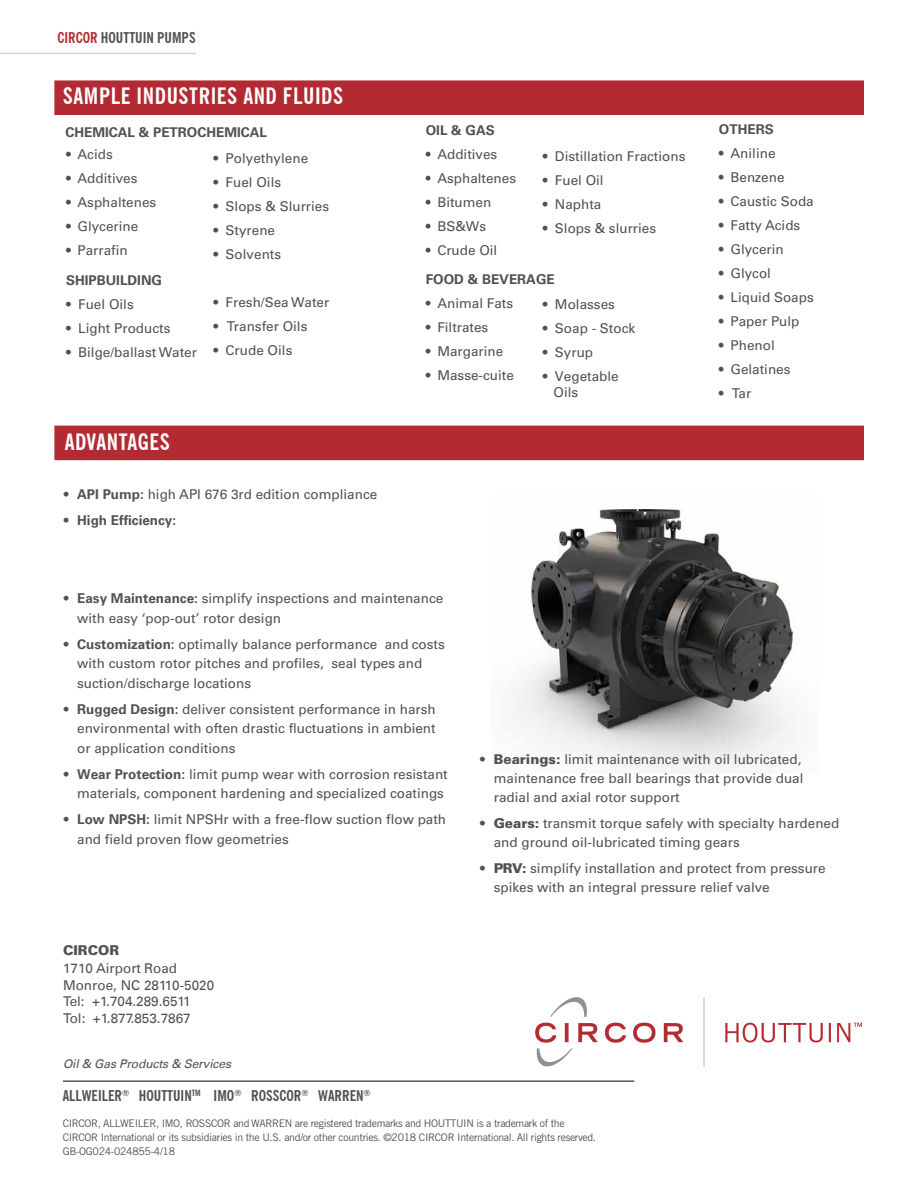
<style>
.page{position:relative;width:918px;height:1188px;background:#fff}
.page>*{position:absolute;margin:0;border:0;box-sizing:border-box;transform-origin:0 0}
.t1{font:700 condensed 22.5px "News Gothic BT";letter-spacing:.025em;color:#fff}
.t2{font:700 condensed 14.85px "News Gothic BT";color:#505150}
.t3{font:13.5px/19.5px "Univers";color:#505150}
.t4{font:13.5px/18.9px "Univers LT Std";color:#505150}
.t5{font:13.5px/16.8px "Univers LT";color:#505150}
.t6{font:700 13.5px "Univers LT";color:#505150}
.t7{font:700 13.5px "Univers";color:#505150}
.t8{font:900 13.5px "Univers LT Std";color:#505150}
.t9{font:italic 12px "Univers LT";letter-spacing:-.01em;color:#505150}
.t10{font:10.5px/13.8px "Trade Gothic LT Std";letter-spacing:-.035em;color:#505150}
.s1{font-family:"News Goth Cn BT";font-stretch:normal;color:#b42c33}
.s2{font-weight:700}
.s3{font-weight:400}
.s4{font-family:"Univers"}
.s5{font-weight:900}
</style>
<div class="page">
<div style="left:54px;top:80px;width:810px;height:35px;background:#b32a33"></div>
<div style="left:54px;top:426px;width:810px;height:34px;background:#b32a33"></div>
<img style="left:517px;top:508px;width:277px;height:260px">
<hr style="left:63px;top:1081px;width:571px;height:1px;background:#000">
<img style="left:536px;top:997px;width:325px;height:69px">
<hr style="left:0;top:53px;width:196px;height:1px;background:#cfd4d8">
<p class="t2" style="left:57px;top:28px;width:140px"><span class="s1">CIRCOR</span> HOUTTUIN PUMPS</p>
<h1 class="t1" style="left:63px;top:82px;width:282px">SAMPLE INDUSTRIES AND FLUIDS</h1>
<p class="t6" style="left:65px;top:125px;width:203px">CHEMICAL &amp; PETROCHEMICAL</p>
<p class="t3" style="left:66px;top:145px;width:48px">• Acids</p>
<p class="t3" style="left:66px;top:169px;width:73px">• Additives</p>
<p class="t3" style="left:66px;top:193px;width:92px">• Asphaltenes</p>
<p class="t3" style="left:66px;top:217px;width:74px">• Glycerine</p>
<p class="t3" style="left:66px;top:241px;width:63px">• Parrafin</p>
<p class="t6" style="left:66px;top:272px;width:98px">SHIPBUILDING</p>
<p class="t3" style="left:66px;top:294px;width:69px">• Fuel Oils</p>
<p class="t3" style="left:66px;top:318px;width:106px">• Light Products</p>
<p class="t3" style="left:66px;top:342px;width:132px">• Bilge/ballast Water</p>
<p class="t3" style="left:213px;top:149px;width:96px">• Polyethylene</p>
<p class="t3" style="left:213px;top:173px;width:69px">• Fuel Oils</p>
<p class="t3" style="left:213px;top:197px;width:117px">• Slops &amp; Slurries</p>
<p class="t3" style="left:213px;top:221px;width:63px">• Styrene</p>
<p class="t3" style="left:213px;top:245px;width:69px">• Solvents</p>
<p class="t3" style="left:213px;top:293px;width:117px">• Fresh/Sea Water</p>
<p class="t3" style="left:213px;top:317px;width:96px">• Transfer Oils</p>
<p class="t3" style="left:213px;top:341px;width:81px">• Crude Oils</p>
<h1 class="t1" style="left:65px;top:428px;width:107px">ADVANTAGES</h1>
<p class="t3" style="left:64px;top:484px;width:315px">• <span class="s2">API Pump:</span> high API 676 3rd edition compliance</p>
<p class="t7" style="left:64px;top:512px;width:114px"><span class="s3">•</span> High Efficiency:</p>
<p class="t6" style="left:426px;top:123px;width:71px">OIL &amp; GAS</p>
<p class="t3" style="left:426px;top:145px;width:73px">• Additives</p>
<p class="t3" style="left:426px;top:169px;width:92px">• Asphaltenes</p>
<p class="t3" style="left:426px;top:193px;width:67px">• Bitumen</p>
<p class="t3" style="left:426px;top:217px;width:62px">• BS&amp;Ws</p>
<p class="t3" style="left:426px;top:241px;width:73px">• Crude Oil</p>
<p class="t3" style="left:543px;top:146px;width:144px">• Distillation Fractions</p>
<p class="t3" style="left:543px;top:170px;width:63px">• Fuel Oil</p>
<p class="t3" style="left:543px;top:194px;width:60px">• Naphta</p>
<p class="t3" style="left:543px;top:218px;width:115px">• Slops &amp; slurries</p>
<p class="t6" style="left:426px;top:272px;width:131px">FOOD &amp; BEVERAGE</p>
<p class="t3" style="left:426px;top:293px;width:89px">• Animal Fats</p>
<p class="t3" style="left:426px;top:317px;width:64px">• Filtrates</p>
<p class="t3" style="left:426px;top:341px;width:79px">• Margarine</p>
<p class="t3" style="left:426px;top:365px;width:90px">• Masse-cuite</p>
<p class="t3" style="left:543px;top:295px;width:74px">• Molasses</p>
<p class="t3" style="left:543px;top:319px;width:94px">• Soap - Stock</p>
<p class="t3" style="left:543px;top:343px;width:52px">• Syrup</p>
<p class="t3" style="left:554px;top:368px;width:67px;line-height:16.2px;text-indent:-11px">• Vegetable<br>Oils</p>
<p class="t6" style="left:719px;top:122px;width:56px">OTHERS</p>
<p class="t3" style="left:719px;top:144px;width:58px">• Aniline</p>
<p class="t3" style="left:719px;top:168px;width:67px">• Benzene</p>
<p class="t3" style="left:719px;top:192px;width:96px">• Caustic Soda</p>
<p class="t3" style="left:719px;top:216px;width:83px">• Fatty Acids</p>
<p class="t3" style="left:719px;top:240px;width:66px">• Glycerin</p>
<p class="t3" style="left:719px;top:264px;width:54px">• Glycol</p>
<p class="t3" style="left:719px;top:288px;width:96px">• Liquid Soaps</p>
<p class="t3" style="left:719px;top:312px;width:82px">• Paper Pulp</p>
<p class="t3" style="left:719px;top:336px;width:57px">• Phenol</p>
<p class="t3" style="left:719px;top:360px;width:73px">• Gelatines</p>
<p class="t3" style="left:719px;top:384px;width:34px">• Tar</p>
<p class="t3" style="left:77px;top:589px;width:368px;text-indent:-14px">• <span class="s2">Easy Maintenance:</span> simplify inspections and maintenance with easy ‘pop-out’ rotor design</p>
<p class="t3" style="left:77px;top:634px;width:369px;text-indent:-14px">• <span class="s2">Customization:</span> optimally balance performance and costs with custom rotor pitches and profiles, seal types and suction/discharge locations</p>
<p class="t3" style="left:77px;top:699px;width:360px;text-align:justify;text-indent:-14px">• <span class="s2">Rugged Design:</span> deliver consistent performance in harsh environmental with often drastic fluctuations in ambient or application conditions</p>
<p class="t3" style="left:64px;top:764px;width:386px;text-align:right">• <span class="s2">Wear Protection:</span> limit pump wear with corrosion resistant materials, component hardening and specialized coatings</p>
<p class="t3" style="left:77px;top:810px;width:371px;text-indent:-14px">• <span class="s2">Low NPSH:</span> limit NPSHr with a free-flow suction flow path and field proven flow geometries</p>
<p class="t8" style="left:63px;top:942px;width:58px">CIRCOR</p>
<p class="t5" style="left:63px;top:960px;width:153px">1710 Airport Road<br>Monroe, NC 28110-5020<br>Tel: +1.704.289.6511<br>Tol: +1.877.853.7867</p>
<p class="t9" style="left:63px;top:1057px;width:170px">Oil &amp; Gas Products &amp; Services</p>
<p class="t4" style="left:494px;top:750px;width:311px;text-indent:-13px"><span class="s4">•</span> <span class="s5">Bearings:</span> limit maintenance with oil lubricated, maintenance free ball bearings that provide dual radial and axial rotor support</p>
<p class="t4" style="left:494px;top:814px;width:347px;line-height:18.5px;text-indent:-13px"><span class="s4">•</span> <span class="s5">Gears:</span> transmit torque safely with specialty hardened and ground oil-lubricated timing gears</p>
<p class="t4" style="left:494px;top:859px;width:333px;line-height:18.5px;text-indent:-13px"><span class="s4">•</span> <span class="s5">PRV:</span> simplify installation and protect from pressure spikes with an integral pressure relief valve</p>
<p class="t2" style="left:63px;top:1087px;width:310px">ALLWEILER<sup>®</sup> HOUTTUIN<sup>TM</sup> IMO<sup>®</sup> ROSSCOR<sup>®</sup> WARREN<sup>®</sup></p>
<p class="t10" style="left:63px;top:1117px;width:535px">CIRCOR, ALLWEILER, IMO, ROSSCOR and WARREN are registered trademarks and HOUTTUIN is a trademark of the<br>CIRCOR International or its subsidiaries in the U.S. and/or other countries. ©2018 CIRCOR International. All rights reserved.<br>GB-OG024-024855-4/18</p>
</div>
